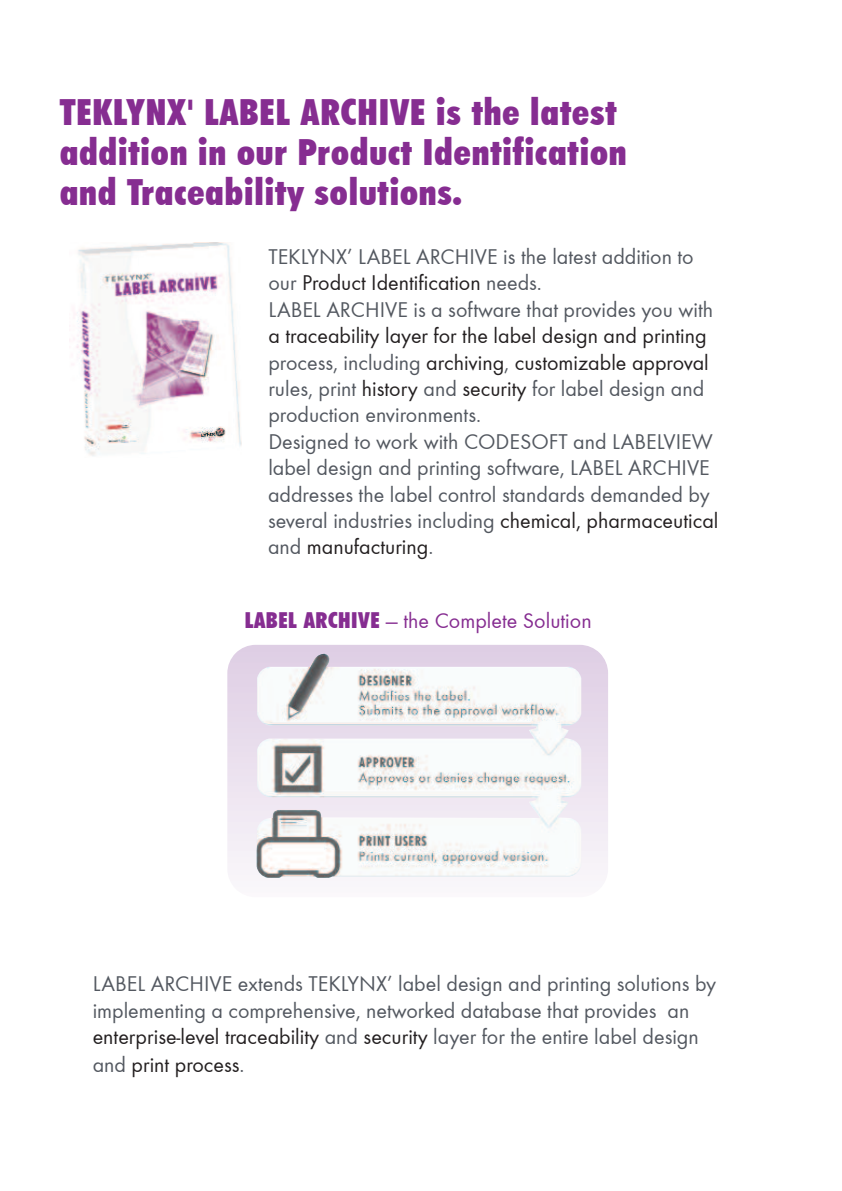
<style>
.page{position:relative;width:842px;height:1191px;background:#fff}
.page>*{position:absolute;margin:0;border:0;box-sizing:border-box;transform-origin:0 0}
.t1{font:900 condensed 36px/40px "Futura BT";letter-spacing:.025em;color:#862d91}
.t2{font:22px/26.4px "Futura";color:#535860}
.t3{font:22px "Futura";color:#862d91}
.s1{color:#231f20}
.s2{font-family:"Futura BT";font-weight:900;font-stretch:condensed}
</style>
<div class="page">
<img style="left:72px;top:242px;width:169px;height:214px">
<img style="left:227px;top:645px;width:381px;height:230px">
<img style="left:257px;top:652px;width:324px;height:226px">
<h1 class="t1" style="left:60px;top:92px;width:568px">TEKLYNX' LABEL ARCHIVE is the latest addition in our Product Identification and Traceability solutions.</h1>
<p class="t2" style="left:268px;top:245px;width:446px">TEKLYNX’ LABEL ARCHIVE is the latest addition to our <span class="s1">Product Identification</span> needs.<br>LABEL ARCHIVE is a software that provides you with</p>
<p class="t2" style="left:268px;top:324px;width:452px"><span class="s1">a traceability layer for the label design and printing </span>process, including <span class="s1">archiving</span>, <span class="s1">customizable approval </span>rules, print <span class="s1">history</span> and <span class="s1">security</span> for label design and production environments.<br>Designed to work with CODESOFT and LABELVIEW label design and printing software, LABEL ARCHIVE addresses the label control standards demanded by several industries including <span class="s1">chemical, pharmaceutical </span>and <span class="s1">manufacturing</span>.</p>
<p class="t3" style="left:245px;top:610px;width:348px"><span class="s2">LABEL ARCHIVE</span> — the Complete Solution</p>
<p class="t2" style="left:93px;top:972px;width:625px">LABEL ARCHIVE extends TEKLYNX’ label design and printing solutions by implementing a comprehensive, networked database that provides an <span class="s1">enterprise-level traceability</span> and <span class="s1">security</span> layer for the entire label design and <span class="s1">print process</span>.</p>
</div>
